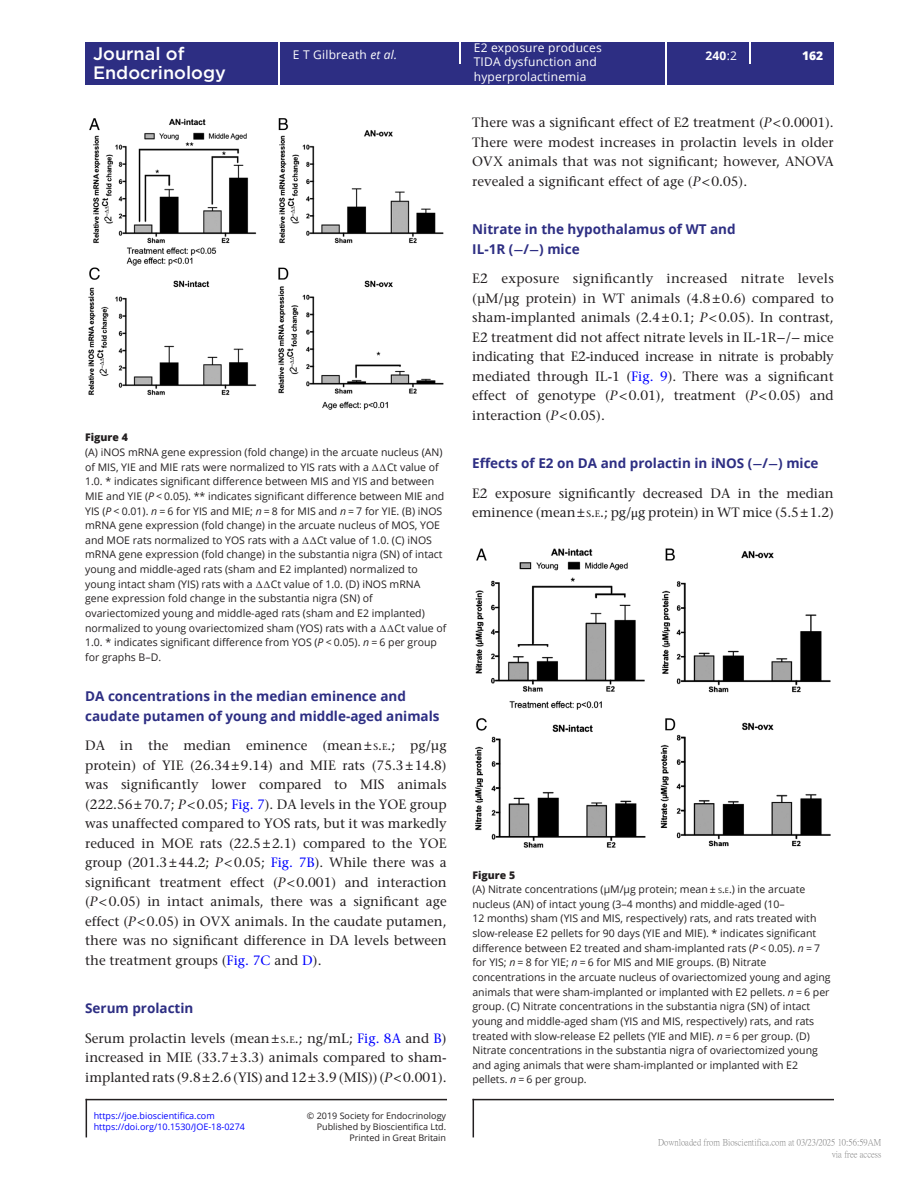
<style>
.page{position:relative;width:919px;height:1187px;background:#fff}
.page>*{position:absolute;margin:0;border:0;box-sizing:border-box;transform-origin:0 0}
.t1{font:500 18px "Gotham";color:#fff}
.TXT{font:500 13.5px/19.5px "Stone Serif Std";color:#231f20;text-align:justify}
.t2{font:700 13.5px/19.5px "Open Sans";color:#2d2e83}
.t3{font:12px/14.7px "Open Sans";letter-spacing:.015em;color:#fff}
.t4{font:700 12px "Open Sans";color:#fff}
.t5{font:800 12px "Open Sans";color:#fff}
.FC{font:10.5px/14.7px "Open Sans";color:#231f20}
.FC-2{font:800 10.5px "Open Sans";color:#231f20}
.t6{font:9px/10.8px "Open Sans";color:#231f20;text-align:right}
.t7{font:9px/12px "P Ming Li U";color:rgb(0 0 0/.5);text-align:right}
.t8{font:9px "Open Sans";color:#00f}
.s1{font-style:italic}
.s2{font-weight:400}
.s3{font-family:"STIX General"}
.s4{font-size:9.45px}
.s5{font-style:inherit}
.s6{color:#00f}
.s7{font-family:"STIX General";font-weight:400}
.s8{font-size:7.35px}
</style>
<div class="page">
<hr style="left:86px;top:1098px;width:361px;height:2px;background:#231f20">
<hr style="left:86px;top:1098px;width:1px;height:39px;background:#231f20">
<hr style="left:472px;top:1098px;width:361px;height:2px;background:#231f20">
<hr style="left:472px;top:1098px;width:2px;height:39px;background:#231f20">
<div style="left:85px;top:42px;width:749px;height:43px;background:#2d2e83"></div>
<hr style="left:278px;top:42px;width:1px;height:43px;background:#fff">
<hr style="left:665px;top:42px;width:1px;height:43px;background:#fff">
<svg style="left:459px;top:42px;width:1px;height:21px"></svg>
<svg style="left:749px;top:42px;width:1px;height:21px"></svg>
<img style="left:88px;top:118px;width:356px;height:292px">
<img style="left:475px;top:548px;width:356px;height:300px">
<p class="t3" style="left:474px;top:40px;width:129px">E2 exposure produces<br>TIDA dysfunction and hyperprolactinemia</p>
<h1 class="t1" style="left:93px;top:41px;width:93px">Journal of</h1>
<p class="t3" style="left:293px;top:47px;width:106px">E T Gilbreath <span class="s1">et al.</span></p>
<p class="t4" style="left:705px;top:47px;width:33px">240<span class="s2">:2</span></p>
<h1 class="t1" style="left:93px;top:61px;width:134px">Endocrinology</h1>
<p class="t5" style="left:802px;top:46px;width:23px">162</p>
<p class="FC-2" style="left:85px;top:429px;width:44px">Figure 4</p>
<p class="FC" style="left:85px;top:444px;width:362px">(A) iNOS mRNA gene expression (fold change) in the arcuate nucleus (AN) of MIS, YIE and MIE rats were normalized to YIS rats with a <span class="s3">∆∆</span>Ct value of 1.0. * indicates significant difference between MIS and YIS and between MIE and YIE (<span class="s1">P</span> &lt; 0.05). ** indicates significant difference between MIE and YIS (<span class="s1">P</span> &lt; 0.01). <span class="s1">n</span> = 6 for YIS and MIE; <span class="s1">n</span> = 8 for MIS and <span class="s1">n</span> = 7 for YIE. (B) iNOS mRNA gene expression (fold change) in the arcuate nucleus of MOS, YOE and MOE rats normalized to YOS rats with a <span class="s3">∆∆</span>Ct value of 1.0. (C) iNOS mRNA gene expression (fold change) in the substantia nigra (SN) of intact young and middle-aged rats (sham and E2 implanted) normalized to young intact sham (YIS) rats with a <span class="s3">∆∆</span>Ct value of 1.0. (D) iNOS mRNA gene expression fold change in the substantia nigra (SN) of ovariectomized young and middle-aged rats (sham and E2 implanted) normalized to young ovariectomized sham (YOS) rats with a <span class="s3">∆∆</span>Ct value of 1.0. * indicates significant difference from YOS (<span class="s1">P</span> &lt; 0.05). <span class="s1">n</span> = 6 per group for graphs B–D.</p>
<h2 class="t2" style="left:85px;top:686px;width:356px">DA concentrations in the median eminence and caudate putamen of young and middle-aged animals</h2>
<p class="TXT" style="left:85px;top:735px;width:363px">DA in the median eminence (mean± <span class="s4">S</span><span class="s5">.</span><span class="s4">E</span><span class="s5">.</span>; pg/µg protein) of YIE (26.34±9.14) and MIE rats (75.3±14.8) was significantly lower compared to MIS animals (222.56±70.7; <span class="s1">P</span>&lt;0.05; <span class="s6">Fig. 7</span>). DA levels in the YOE group was unaffected compared to YOS rats, but it was markedly reduced in MOE rats (22.5±2.1) compared to the YOE group (201.3±44.2; <span class="s1">P</span>&lt;0.05; <span class="s6">Fig. 7B</span>). While there was a significant treatment effect (<span class="s1">P</span>&lt;0.001) and interaction (<span class="s1">P</span>&lt;0.05) in intact animals, there was a significant age effect (<span class="s1">P</span>&lt;0.05) in OVX animals. In the caudate putamen, there was no significant difference in DA levels between the treatment groups (<span class="s6">Fig. 7C</span> and <span class="s6">D</span>).</p>
<h2 class="t2" style="left:85px;top:998px;width:110px">Serum prolactin</h2>
<p class="TXT" style="left:85px;top:1028px;width:363px">Serum prolactin levels (mean± <span class="s4">S</span><span class="s5">.</span><span class="s4">E</span><span class="s5">.</span>; ng/mL; <span class="s6">Fig. 8A</span> and <span class="s6">B</span>) increased in MIE (33.7±3.3) animals compared to sham&shy;implanted rats (9.8±2.6 (YIS) and 12±3.9 (MIS)) (<span class="s1">P</span>&lt;0.001).</p>
<p class="t8" style="left:94px;top:1109px;width:123px">https://joe.bioscientifica.com</p>
<p class="t6" style="left:307px;top:1110px;width:141px">© 2019 Society for Endocrinology<br>Published by Bioscientifica Ltd.<br>Printed in Great Britain</p>
<p class="t8" style="left:94px;top:1120px;width:153px">https://doi.org/10.1530/JOE-18-0274</p>
<p class="TXT" style="left:472px;top:113px;width:363px">There was a significant effect of E2 treatment (<span class="s1">P</span>&lt;0.0001).<br>There were modest increases in prolactin levels in older OVX animals that was not significant; however, ANOVA revealed a significant effect of age (<span class="s1">P</span>&lt;0.05).</p>
<h2 class="t2" style="left:472px;top:219px;width:265px">Nitrate in the hypothalamus of WT and<br>IL-1R (<span class="s3">−</span>/<span class="s3">−</span>) mice</h2>
<p class="TXT" style="left:472px;top:269px;width:363px">E2 exposure significantly increased nitrate levels (µM/µg protein) in WT animals (4.8±0.6) compared to sham-implanted animals (2.4±0.1; <span class="s1">P</span>&lt;0.05). In contrast, E2 treatment did not affect nitrate levels in IL-1R<span class="s7">−</span>/<span class="s7">−</span> mice indicating that E2-induced increase in nitrate is probably mediated through IL-1 (<span class="s6">Fig. 9</span>). There was a significant effect of genotype (<span class="s1">P</span>&lt;0.01), treatment (<span class="s1">P</span>&lt;0.05) and interaction (<span class="s1">P</span>&lt;0.05).</p>
<h2 class="t2" style="left:472px;top:453px;width:348px">Effects of E2 on DA and prolactin in iNOS (<span class="s3">−</span>/<span class="s3">−</span>) mice</h2>
<p class="TXT" style="left:472px;top:483px;width:363px">E2 exposure significantly decreased DA in the median eminence (mean± <span class="s4">S</span><span class="s5">.</span><span class="s4">E</span><span class="s5">.</span>; pg/<span class="s7">μ</span>g protein) in WT mice (5.5±1.2)</p>
<p class="FC-2" style="left:472px;top:866px;width:44px">Figure 5</p>
<p class="FC" style="left:472px;top:881px;width:360px">(A) Nitrate concentrations (µM/µg protein; mean ± <span class="s8">s</span><span class="s5">.</span><span class="s8">e</span><span class="s5">.</span>) in the arcuate nucleus (AN) of intact young (3–4 months) and middle-aged (10–<br>12 months) sham (YIS and MIS, respectively) rats, and rats treated with slow-release E2 pellets for 90 days (YIE and MIE). * indicates significant difference between E2 treated and sham-implanted rats (<span class="s1">P</span> &lt; 0.05). <span class="s1">n</span> = 7 for YIS; <span class="s1">n</span> = 8 for YIE; <span class="s1">n</span> = 6 for MIS and MIE groups. (B) Nitrate concentrations in the arcuate nucleus of ovariectomized young and aging animals that were sham-implanted or implanted with E2 pellets. <span class="s1">n</span> = 6 per group. (C) Nitrate concentrations in the substantia nigra (SN) of intact young and middle-aged sham (YIS and MIS, respectively) rats, and rats treated with slow-release E2 pellets (YIE and MIE). <span class="s1">n</span> = 6 per group. (D)<br>Nitrate concentrations in the substantia nigra of ovariectomized young and aging animals that were sham-implanted or implanted with E2 pellets. <span class="s1">n</span> = 6 per group.</p>
<p class="t7" style="left:658px;top:1136px;width:225px">Downloaded from Bioscientifica.com at 03/23/2025 10:56:59AM via free access</p>
</div>
